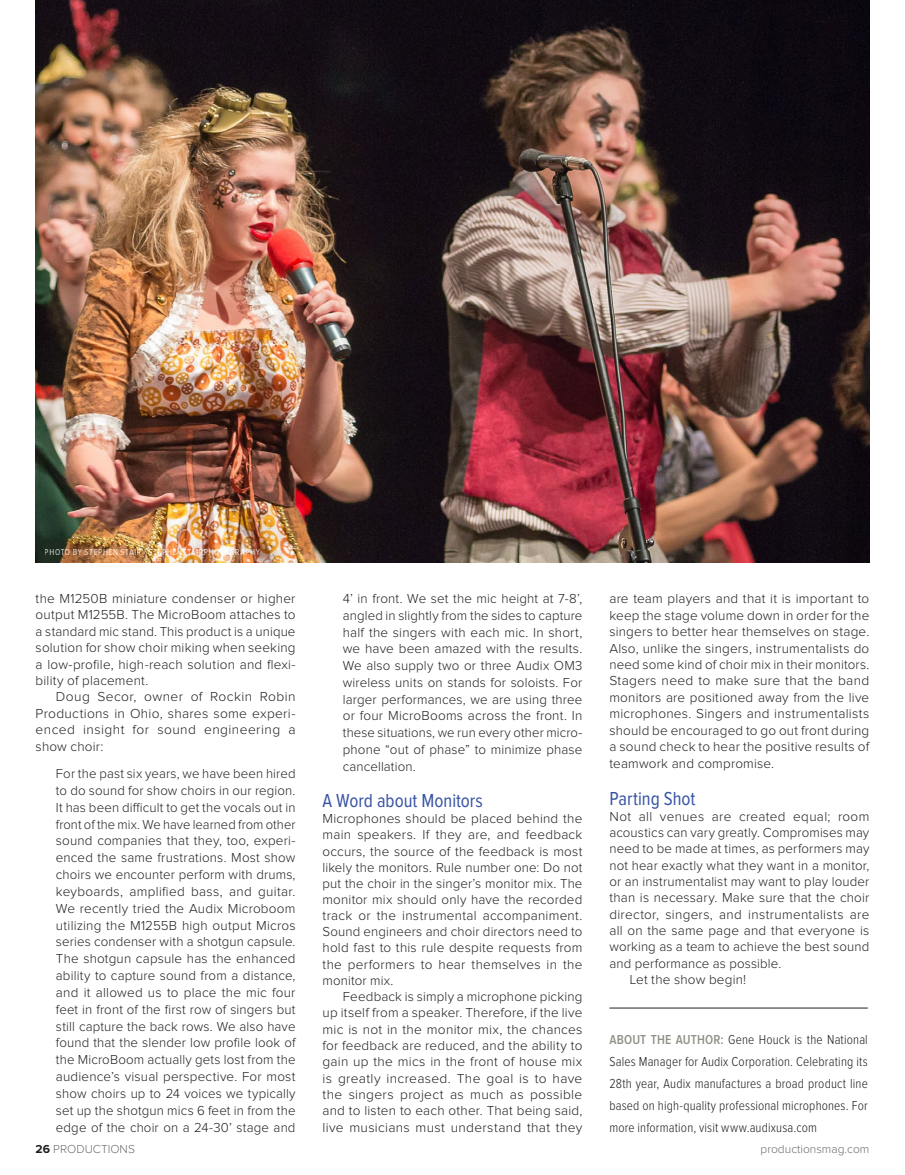
<style>
.page{position:relative;width:905px;height:1175px;background:#fff}
.page>*{position:absolute;margin:0;border:0;box-sizing:border-box;transform-origin:0 0}
.t1{font:19.5px "Proxima Nova Cond";color:#3853a3}
.t2{font:300 13.5px/16.8px "Proxima Nova";letter-spacing:.015em;color:#231f20;text-align:justify}
.t3{font:300 13.5px/22px "Proxima Nova Cond";letter-spacing:.01em;color:#231f20;text-align:justify}
.t4{font:300 12px "Proxima Nova";color:#6c6d70}
.t5{font:9px "Proxima Nova Cond";letter-spacing:.065em;color:#fff;scale:.96 1}
.s1{font-weight:600;color:#929288}
.s2{font-weight:700;color:#231f20}
</style>
<div class="page">
<hr style="left:609px;top:1007px;width:258px;height:1px;background:#231f20">
<img style="left:36px;top:0;width:833px;height:562px">
<p class="t5" style="left:45px;top:547px;width:226px">PHOTO BY STEPHEN STAIR / STEPHENSTAIRPHOTOGRAPHY</p>
<p class="t2" style="left:36px;top:591px;width:261px;line-height:16.4px">the M1250B miniature condenser or higher output M1255B. The MicroBoom attaches to a standard mic stand. This product is a unique solution for show choir miking when seeking a low-profile, high-reach solution and flexi&shy;bility of placement.</p>
<p class="t2" style="left:36px;top:689px;width:261px;line-height:16.4px;text-indent:20px">Doug Secor, owner of Rockin Robin Productions in Ohio, shares some experi&shy;enced insight for sound engineering a show choir:</p>
<p class="t2" style="left:56px;top:766px;width:241px">For the past six years, we have been hired to do sound for show choirs in our region.<br>It has been difficult to get the vocals out in front of the mix. We have learned from other sound companies that they, too, experi&shy;enced the same frustrations. Most show choirs we encounter perform with drums, keyboards, amplified bass, and guitar.<br>We recently tried the Audix Microboom utilizing the M1255B high output Micros series condenser with a shotgun capsule.<br>The shotgun capsule has the enhanced ability to capture sound from a distance, and it allowed us to place the mic four feet in front of the first row of singers but still capture the back rows. We also have found that the slender low profile look of the MicroBoom actually gets lost from the audience’s visual perspective. For most show choirs up to 24 voices we typically set up the shotgun mics 6 feet in from the edge of the choir on a 24-30’ stage and</p>
<p class="t2" style="left:343px;top:591px;width:241px">4’ in front. We set the mic height at 7-8’, angled in slightly from the sides to capture half the singers with each mic. In short, we have been amazed with the results.<br>We also supply two or three Audix OM3 wireless units on stands for soloists. For larger performances, we are using three or four MicroBooms across the front. In these situations, we run every other micro&shy;phone “out of phase” to minimize phase cancellation.</p>
<h1 class="t1" style="left:322px;top:791px;width:162px">A Word about Monitors</h1>
<p class="t2" style="left:322px;top:811px;width:261px;line-height:16.2px">Microphones should be placed behind the main speakers. If they are, and feedback occurs, the source of the feedback is most likely the monitors. Rule number one: Do not put the choir in the singer’s monitor mix. The monitor mix should only have the recorded track or the instrumental accompaniment.<br>Sound engineers and choir directors need to hold fast to this rule despite requests from the performers to hear themselves in the monitor mix.</p>
<p class="t2" style="left:322px;top:989px;width:261px;line-height:16.4px;text-indent:20px">Feedback is simply a microphone picking up itself from a speaker. Therefore, if the live mic is not in the monitor mix, the chances for feedback are reduced, and the ability to gain up the mics in the front of house mix is greatly increased. The goal is to have the singers project as much as possible and to listen to each other. That being said, live musicians must understand that they</p>
<p class="t2" style="left:609px;top:591px;width:261px">are team players and that it is important to keep the stage volume down in order for the singers to better hear themselves on stage.<br>Also, unlike the singers, instrumentalists do need some kind of choir mix in their monitors.<br>Stagers need to make sure that the band monitors are positioned away from the live microphones. Singers and instrumentalists should be encouraged to go out front during a sound check to hear the positive results of teamwork and compromise.</p>
<h1 class="t1" style="left:609px;top:789px;width:87px">Parting Shot</h1>
<p class="t2" style="left:609px;top:808px;width:261px">Not all venues are created equal; room</p>
<p class="t2" style="left:609px;top:824px;width:261px">acoustics can vary greatly. Compromises may</p>
<p class="t2" style="left:609px;top:841px;width:261px">need to be made at times, as performers may</p>
<p class="t2" style="left:609px;top:857px;width:261px">not hear exactly what they want in a monitor,</p>
<p class="t2" style="left:609px;top:873px;width:261px">or an instrumentalist may want to play louder</p>
<p class="t2" style="left:609px;top:890px;width:261px">than is necessary. Make sure that the choir</p>
<p class="t2" style="left:609px;top:906px;width:261px">director, singers, and instrumentalists are</p>
<p class="t2" style="left:609px;top:922px;width:261px">all on the same page and that everyone is</p>
<p class="t2" style="left:609px;top:939px;width:261px">working as a team to achieve the best sound</p>
<p class="t2" style="left:609px;top:955px;width:173px">and performance as possible.</p>
<p class="t2" style="left:629px;top:971px;width:118px">Let the show begin!</p>
<p class="t3" style="left:609px;top:1029px;width:260px"><span class="s1">ABOUT THE AUTHOR:</span> Gene Houck is the National Sales Manager for Audix Corporation. Celebrating its 28th year, Audix manufactures a broad product line based on high-quality professional microphones. For more information, visit www.audixusa.com</p>
<p class="t4" style="left:36px;top:1143px;width:101px"><span class="s2">26</span> PRODUCTIONS</p>
<p class="t4" style="left:760px;top:1143px;width:110px">productionsmag.com</p>
</div>
